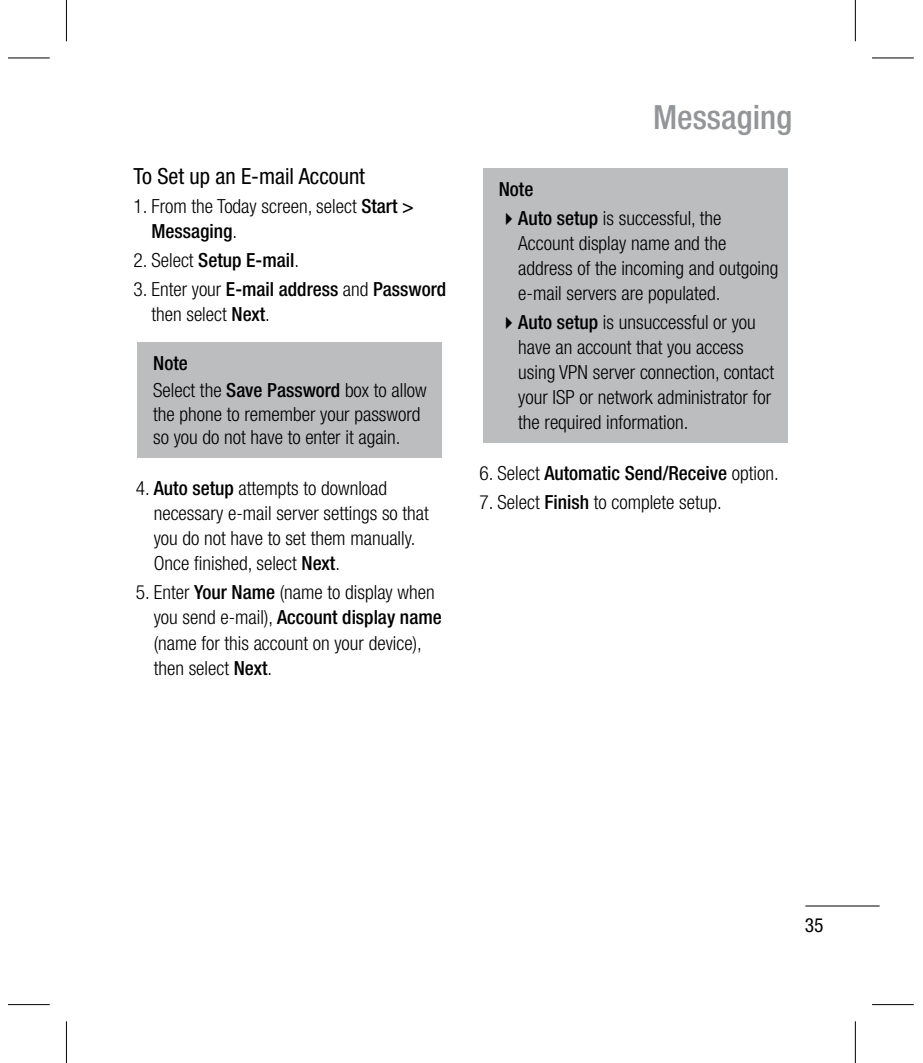
<style>
.page{position:relative;width:923px;height:1063px;background:#fff}
.page>*{position:absolute;margin:0;border:0;box-sizing:border-box;transform-origin:0 0}
.t1{font:500 condensed 33.5px "Helvetica Neue LT Pro";color:#939598}
.t2{font:condensed 22.25px "Helvetica Neue LT Pro";color:#000}
.t3{font:300 condensed 19.5px/25px "Helvetica Neue LT Pro";color:#000}
.t4{font:500 condensed 19.5px "Helvetica Neue LT Pro";color:#000}
.t5{font:condensed 19.5px "Helvetica Neue LT Pro";color:#000}
.s1{font-weight:500}
.s2{font-weight:300}
</style>
<div class="page">
<hr style="left:805px;top:905px;width:74px;height:1px;background:#000">
<div style="left:137px;top:342px;width:305px;height:116px;background:#bcbdbf"></div>
<div style="left:483px;top:168px;width:305px;height:275px;background:#bcbdbf"></div>
<svg style="left:8px;top:57px;width:42px;height:1px"></svg>
<svg style="left:872px;top:57px;width:41px;height:1px"></svg>
<svg style="left:8px;top:1005px;width:42px;height:1px"></svg>
<svg style="left:872px;top:1005px;width:41px;height:1px"></svg>
<svg style="left:855px;top:0;width:1px;height:41px"></svg>
<svg style="left:855px;top:1021px;width:1px;height:41px"></svg>
<hr style="left:8px;top:58px;width:42px;height:1px;background:#000">
<hr style="left:872px;top:58px;width:41px;height:1px;background:#000">
<hr style="left:8px;top:1004px;width:42px;height:1px;background:#000">
<hr style="left:872px;top:1004px;width:41px;height:1px;background:#000">
<hr style="left:66px;top:0;width:1px;height:41px;background:#000">
<hr style="left:66px;top:1021px;width:1px;height:41px;background:#000">
<hr style="left:854px;top:0;width:1px;height:41px;background:#000">
<hr style="left:854px;top:1021px;width:1px;height:41px;background:#000">
<p class="t2" style="left:133px;top:167px;width:233px">To Set up an E-mail Account</p>
<p class="t3" style="left:151px;top:195px;width:264px;text-indent:-18px">1. From the Today screen, select <span class="s1">Start &gt;<br>Messaging</span>.</p>
<p class="t4" style="left:133px;top:253px;width:167px"><span class="s2">2. Select</span> Setup E-mail<span class="s2">.</span></p>
<p class="t3" style="left:151px;top:278px;width:296px;text-indent:-18px">3. Enter your <span class="s1">E-mail address</span> and <span class="s1">Password </span>then select <span class="s1">Next</span>.</p>
<p class="t3" style="left:153px;top:351px;width:275px;line-height:27.2px"><span class="s1">Note<br></span>Select the <span class="s1">Save Password</span> box to allow</p>
<p class="t3" style="left:153px;top:404px;width:269px;line-height:23.2px">the phone to remember your password so you do not have to enter it again.</p>
<p class="t3" style="left:154px;top:477px;width:277px;text-indent:-18px">4. <span class="s1">Auto setup</span> attempts to download necessary e-mail server settings so that you do not have to set them manually.<br>Once finished, select <span class="s1">Next</span>.</p>
<p class="t3" style="left:154px;top:581px;width:289px;text-indent:-18px">5. Enter <span class="s1">Your Name</span> (name to display when you send e-mail), <span class="s1">Account display name </span>(name for this account on your device), then select <span class="s1">Next</span>.</p>
<h1 class="t1" style="left:653px;top:104px;width:141px">Messaging</h1>
<p class="t3" style="left:518px;top:176px;width:205px;line-height:29px;text-indent:-19px"><span class="s1">Note<br>Auto setup</span> is successful, the</p>
<p class="t3" style="left:518px;top:232px;width:262px">Account display name and the address of the incoming and outgoing e-mail servers are populated.</p>
<p class="t3" style="left:518px;top:311px;width:257px"><span class="s1">Auto setup</span> is unsuccessful or you have an account that you access using VPN server connection, contact your ISP or network administrator for the required information.</p>
<p class="t4" style="left:479px;top:465px;width:301px"><span class="s2">6. Select</span> Automatic Send/Receive <span class="s2">option.</span></p>
<p class="t3" style="left:479px;top:491px;width:244px">7. Select <span class="s1">Finish</span> to complete setup.</p>
<p class="t5" style="left:804px;top:917px;width:20px">35</p>
</div>
